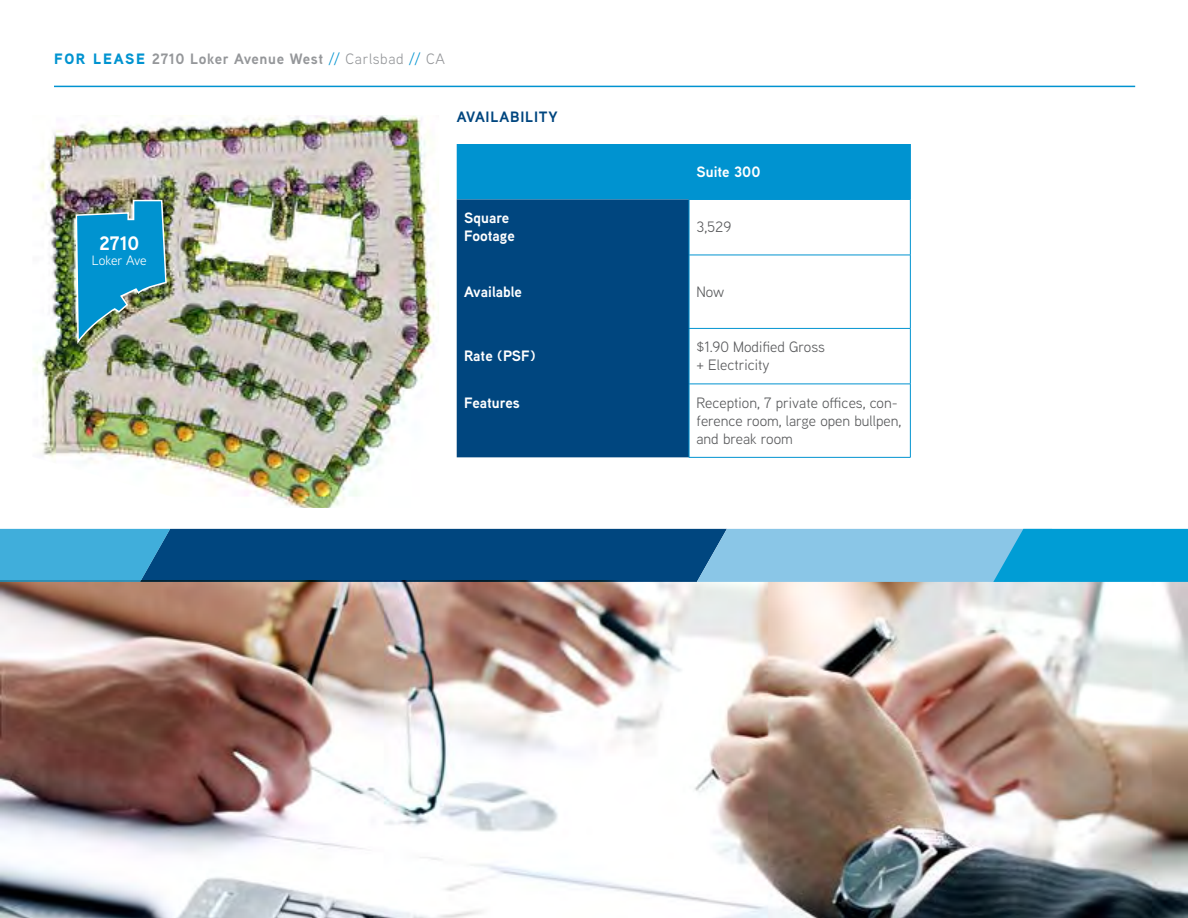
<style>
.page{position:relative;width:1188px;height:918px;background:#fff}
.page>*{position:absolute;margin:0;border:0;box-sizing:border-box;transform-origin:0 0}
.t1{font:700 19.5px "Aaux Next";color:#fff}
.t2{font:15px/18px "Aaux Next";color:#58595b}
.t3{font:700 15px/18px "Aaux Next";color:#fff}
.t4{font:700 15px "Aaux Next";letter-spacing:.04em;color:#95979a}
.t5{font:700 15px "Aaux Next";letter-spacing:.05em;color:#00467f}
.t6{font:13.5px "Aaux Next";letter-spacing:-.01em;color:#fff}
.s1{font-weight:900;color:#0093d0}
.s2{font-weight:400;color:#0093d0}
.s3{font-weight:400}
</style>
<div class="page">
<img style="left:0;top:582px;width:1188px;height:336px">
<svg style="left:0;top:529px;width:1188px;height:53px;background:#2b80b0"></svg>
<hr style="left:54px;top:86px;width:1081px;height:1px;background:#0093d0">
<div style="left:457px;top:144px;width:453px;height:55px;background:#0093d0"></div>
<div style="left:457px;top:199px;width:232px;height:258px;background:#00467f"></div>
<hr style="left:689px;top:144px;width:1px;height:55px;background:#0093d0">
<hr style="left:689px;top:199px;width:222px;height:1px;background:#0093d0">
<hr style="left:689px;top:200px;width:1px;height:55px;background:#0093d0">
<hr style="left:689px;top:255px;width:222px;height:1px;background:#0093d0">
<hr style="left:689px;top:255px;width:1px;height:73px;background:#0093d0">
<hr style="left:689px;top:328px;width:222px;height:1px;background:#0093d0">
<hr style="left:689px;top:329px;width:1px;height:55px;background:#0093d0">
<hr style="left:689px;top:384px;width:222px;height:1px;background:#0093d0">
<hr style="left:689px;top:384px;width:1px;height:73px;background:#0093d0">
<hr style="left:689px;top:457px;width:222px;height:1px;background:#0093d0">
<hr style="left:910px;top:144px;width:1px;height:55px;background:#0093d0">
<hr style="left:910px;top:200px;width:1px;height:55px;background:#0093d0">
<hr style="left:910px;top:255px;width:1px;height:73px;background:#0093d0">
<hr style="left:910px;top:329px;width:1px;height:55px;background:#0093d0">
<hr style="left:910px;top:384px;width:1px;height:73px;background:#0093d0">
<img style="left:33px;top:115px;width:406px;height:393px">
<img style="left:75px;top:199px;width:92px;height:147px">
<p class="t4" style="left:54px;top:49px;width:392px"><span class="s1">FOR LEASE</span> 2710 Loker Avenue West <span class="s2">//</span> <span class="s3">Carlsbad</span> <span class="s2">//</span> <span class="s3">CA</span></p>
<h1 class="t1" style="left:99px;top:230px;width:42px">2710</h1>
<p class="t6" style="left:92px;top:252px;width:56px">Loker Ave</p>
<p class="t5" style="left:457px;top:106px;width:103px">AVAILABILITY</p>
<p class="t3" style="left:697px;top:162px;width:65px">Suite 300</p>
<p class="t3" style="left:464px;top:209px;width:52px">Square<br>Footage</p>
<p class="t2" style="left:697px;top:218px;width:36px">3,529</p>
<p class="t3" style="left:464px;top:282px;width:59px">Available</p>
<p class="t2" style="left:697px;top:282px;width:29px">Now</p>
<p class="t3" style="left:464px;top:347px;width:73px">Rate (PSF)</p>
<p class="t2" style="left:697px;top:338px;width:130px">$1.90 Modified Gross + Electricity</p>
<p class="t3" style="left:464px;top:393px;width:57px">Features</p>
<p class="t2" style="left:697px;top:393px;width:206px">Reception, 7 private offices, con&shy;ference room, large open bullpen, and break room</p>
</div>
